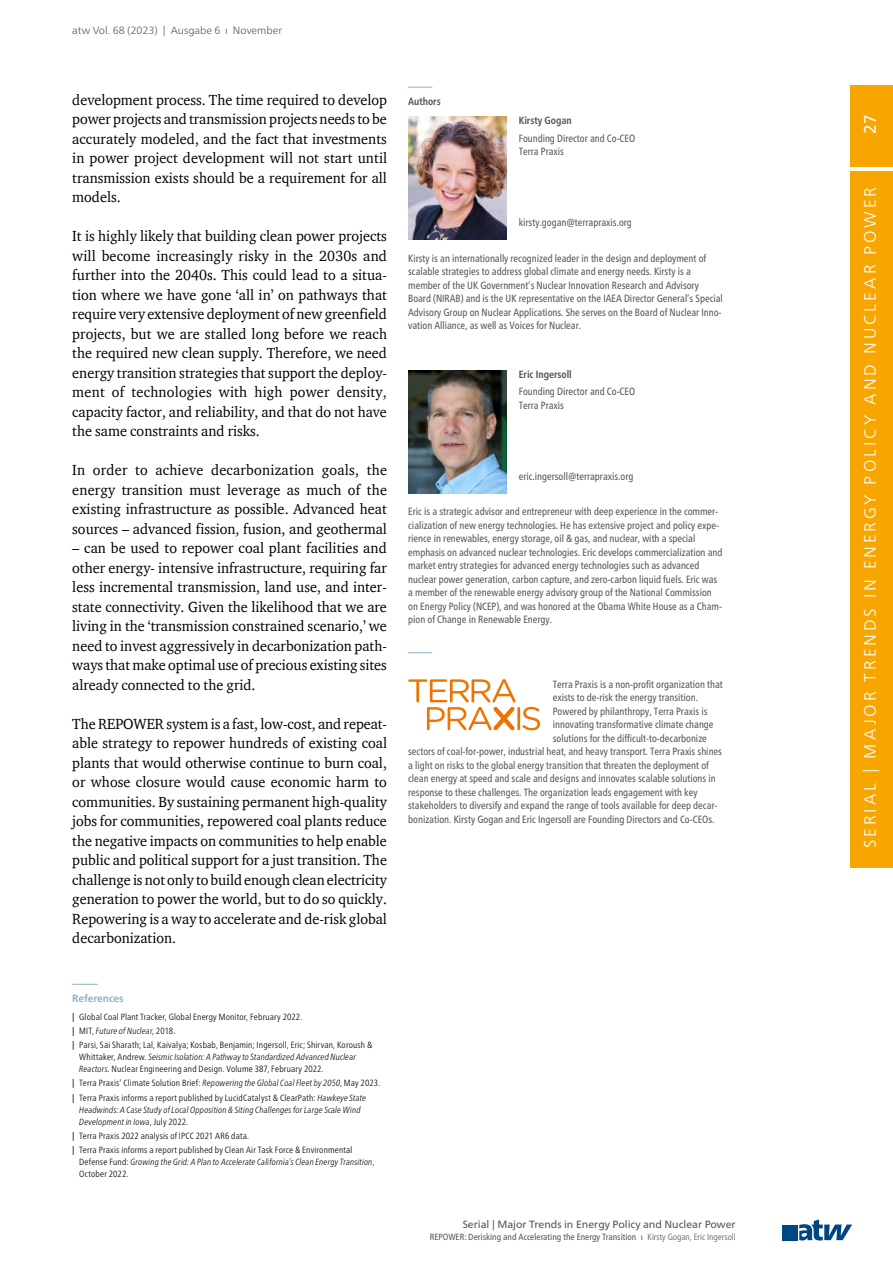
<style>
.page{position:relative;width:893px;height:1263px;background:#fff}
.page>*{position:absolute;margin:0;border:0;box-sizing:border-box;transform-origin:0 0}
.t1{font:300 16.5px "Frutiger Neue LT Pro";letter-spacing:.185em;color:#fff}
.t2{font:16.5px "Frutiger Neue LT Pro";color:#fff}
.Fließtext_ohne_Einzug_SERIAL___Game_VA0{font:15px/19.5px "ITC Charter Com";color:#000;text-align:justify;scale:.95 1}
.Abspann_Text_AUTOR{font:condensed 10.5px/13.5px "Frutiger Neue LT Pro";color:#565656;scale:.95 1}
.Abspann_Text_AUTOR_Einzug{font:condensed 10.5px/13.5px "Frutiger Neue LT Pro";color:#565656;scale:.95 1}
.t3{font:10.5px "Frutiger Neue LT Pro";color:#565656}
.t4{font:300 10.5px "Frutiger Neue LT Pro";color:#565656}
.Abspann_Name_AUTOR_Einzug{font:700 condensed 10.5px "Frutiger Neue LT Pro";color:#565656;scale:.95 1}
.References_Überschrift{font:700 10.5px "Frutiger Neue LT Pro";color:#8cb2c2;scale:.95 1}
.Abspann{font:700 condensed 10.5px "Frutiger Neue LT Pro";color:#565656;scale:.95 1}
.t5{font:300 condensed 9px/12px "Frutiger Neue LT Pro";letter-spacing:.02em;color:#000}
.t6{font:italic 300 condensed 9px/12px "Frutiger Neue LT Pro";letter-spacing:.02em;color:#000}
.t7{font:condensed 9px "Frutiger Neue LT Pro";color:#565656}
.s1{font-weight:400;font-stretch:normal}
.s2{font-weight:400;font-style:normal;font-stretch:normal}
.s3{font-style:normal}
.s4{font-style:italic}
.s5{font-weight:300}
</style>
<div class="page">
<svg style="left:799px;top:1219px;width:53px;height:21px"></svg>
<div style="left:782px;top:1225px;width:16px;height:15px;background:#004684"></div>
<div style="left:850px;top:171px;width:43px;height:696px;background:#f7a600"></div>
<div style="left:850px;top:85px;width:43px;height:82px;background:#f7a600"></div>
<svg style="left:72px;top:984px;width:26px;height:1px"></svg>
<svg style="left:408px;top:87px;width:24px;height:1px"></svg>
<img style="left:408px;top:116px;width:98px;height:124px">
<img style="left:408px;top:370px;width:98px;height:123px">
<svg style="left:408px;top:652px;width:24px;height:1px"></svg>
<hr style="left:517px;top:707px;width:3px;height:23px;background:#ee7300">
<svg style="left:522px;top:707px;width:18px;height:23px"></svg>
<svg style="left:408px;top:679px;width:108px;height:51px"></svg>
<p class="t4" style="left:72px;top:24px;width:211px">atw Vol. 68 (2023) | Ausgabe 6 ı November</p>
<p class="Fließtext_ohne_Einzug_SERIAL___Game_VA0" style="left:72px;top:89px;width:333px">development process. The time required to develop power projects and transmission projects needs to be accurately modeled, and the fact that investments in power project development will not start until transmission exists should be a requirement for all models.</p>
<p class="Fließtext_ohne_Einzug_SERIAL___Game_VA0" style="left:72px;top:226px;width:333px">It is highly likely that building clean power projects will become increasingly risky in the 2030s and further into the 2040s. This could lead to a situa&shy;tion where we have gone ‘all in’ on pathways that require very extensive deployment of new greenfield projects, but we are stalled long before we reach the required new clean supply. Therefore, we need energy transition strategies that support the deploy&shy;ment of technologies with high power density, capacity factor, and reliability, and that do not have the same constraints and risks.</p>
<p class="Fließtext_ohne_Einzug_SERIAL___Game_VA0" style="left:72px;top:460px;width:333px">In order to achieve decarbonization goals, the energy transition must leverage as much of the existing infrastructure as possible. Advanced heat sources – advanced fission, fusion, and geothermal</p>
<p class="Fließtext_ohne_Einzug_SERIAL___Game_VA0" style="left:72px;top:538px;width:333px">– can be used to repower coal plant facilities and other energy- intensive infrastructure, requiring far less incremental transmission, land use, and inter&shy;state connectivity. Given the likelihood that we are living in the ‘transmission constrained scenario,’ we need to invest aggressively in decarbonization path&shy;ways that make optimal use of precious existing sites already connected to the grid.</p>
<p class="Fließtext_ohne_Einzug_SERIAL___Game_VA0" style="left:72px;top:713px;width:333px">The REPOWER system is a fast, low-cost, and repeat&shy;able strategy to repower hundreds of existing coal plants that would otherwise continue to burn coal, or whose closure would cause economic harm to communities. By sustaining permanent high-quality jobs for communities, repowered coal plants reduce the negative impacts on communities to help enable public and political support for a just transition. The challenge is not only to build enough clean electricity generation to power the world, but to do so quickly.<br>Repowering is a way to accelerate and de-risk global decarbonization.</p>
<p class="References_Überschrift" style="left:72px;top:992px;width:56px">References</p>
<p class="t5" style="left:72px;top:1011px;width:232px"><span class="s1">|</span> Global Coal Plant Tracker, Global Energy Monitor, February 2022.</p>
<p class="t6" style="left:72px;top:1025px;width:105px"><span class="s2">|</span> <span class="s3">MIT,</span> Future of Nuclear<span class="s3">, 2018.</span></p>
<p class="t5" style="left:79px;top:1039px;width:295px;text-indent:-7px"><span class="s1">|</span> Parsi, Sai Sharath; Lal, Kaivalya; Kosbab, Benjamin; Ingersoll, Eric; Shirvan, Koroush &amp;<br>Whittaker, Andrew. <span class="s4">Seismic Isolation: A Pathway to Standardized Advanced Nuclear<br>Reactors</span>. Nuclear Engineering and Design. Volume 387, February 2022.</p>
<p class="t5" style="left:72px;top:1077px;width:309px"><span class="s1">|</span> Terra Praxis’ Climate Solution Brief: <span class="s4">Repowering the Global Coal Fleet by 2050</span>, May 2023.</p>
<p class="t6" style="left:79px;top:1091px;width:288px;text-indent:-7px"><span class="s2">|</span> <span class="s3">Terra Praxis informs a report published by LucidCatalyst &amp; ClearPath:</span> Hawkeye State<br>Headwinds: A Case Study of Local Opposition &amp; Siting Challenges for Large Scale Wind<br>Development in Iowa<span class="s3">, July 2022.</span></p>
<p class="t5" style="left:72px;top:1129px;width:178px"><span class="s1">|</span> Terra Praxis 2022 analysis of IPCC 2021 AR6 data.</p>
<p class="t5" style="left:79px;top:1143px;width:297px;text-indent:-7px"><span class="s1">|</span> Terra Praxis informs a report published by Clean Air Task Force &amp; Environmental<br>Defense Fund: <span class="s4">Growing the Grid: A Plan to Accelerate California’s Clean Energy Transition</span>,<br>October 2022.</p>
<p class="Abspann" style="left:408px;top:95px;width:36px">Authors</p>
<p class="Abspann_Name_AUTOR_Einzug" style="left:519px;top:114px;width:57px">Kirsty Gogan</p>
<p class="Abspann_Text_AUTOR_Einzug" style="left:519px;top:131px;width:124px">Founding Director and Co-CEO<br>Terra Praxis</p>
<p class="Abspann_Text_AUTOR_Einzug" style="left:519px;top:216px;width:121px">kirsty.gogan@terrapraxis.org</p>
<p class="Abspann_Text_AUTOR" style="left:408px;top:251px;width:333px">Kirsty is an internationally recognized leader in the design and deployment of scalable strategies to address global climate and energy needs. Kirsty is a member of the UK Government’s Nuclear Innovation Research and Advisory Board (NIRAB) and is the UK representative on the IAEA Director General’s Special Advisory Group on Nuclear Applications. She serves on the Board of Nuclear Inno&shy;vation Alliance, as well as Voices for Nuclear.</p>
<p class="Abspann_Name_AUTOR_Einzug" style="left:519px;top:368px;width:57px">Eric Ingersoll</p>
<p class="Abspann_Text_AUTOR_Einzug" style="left:519px;top:385px;width:124px">Founding Director and Co-CEO<br>Terra Praxis</p>
<p class="Abspann_Text_AUTOR_Einzug" style="left:519px;top:469px;width:122px">eric.ingersoll@terrapraxis.org</p>
<p class="Abspann_Text_AUTOR" style="left:408px;top:505px;width:332px">Eric is a strategic advisor and entrepreneur with deep experience in the commer&shy;cialization of new energy technologies. He has extensive project and policy expe&shy;rience in renewables, energy storage, oil &amp; gas, and nuclear, with a special emphasis on advanced nuclear technologies. Eric develops commercialization and market entry strategies for advanced energy technologies such as advanced nuclear power generation, carbon capture, and zero-carbon liquid fuels. Eric was a member of the renewable energy advisory group of the National Commission on Energy Policy (NCEP), and was honored at the Obama White House as a Cham&shy;pion of Change in Renewable Energy.</p>
<p class="Abspann_Text_AUTOR" style="left:553px;top:677px;width:181px">Terra Praxis is a non-profit organization that</p>
<p class="Abspann_Text_AUTOR" style="left:553px;top:691px;width:154px">exists to de-risk the energy transition.</p>
<p class="Abspann_Text_AUTOR" style="left:553px;top:704px;width:164px">Powered by philanthropy, Terra Praxis is</p>
<p class="Abspann_Text_AUTOR" style="left:553px;top:718px;width:171px">innovating transformative climate change</p>
<p class="Abspann_Text_AUTOR" style="left:553px;top:731px;width:164px">solutions for the difficult-to-decarbonize</p>
<p class="Abspann_Text_AUTOR" style="left:408px;top:745px;width:332px">sectors of coal-for-power, industrial heat, and heavy transport. Terra Praxis shines</p>
<p class="Abspann_Text_AUTOR" style="left:408px;top:758px;width:318px">a light on risks to the global energy transition that threaten the deployment of</p>
<p class="Abspann_Text_AUTOR" style="left:408px;top:772px;width:325px">clean energy at speed and scale and designs and innovates scalable solutions in</p>
<p class="Abspann_Text_AUTOR" style="left:408px;top:785px;width:306px">response to these challenges. The organization leads engagement with key</p>
<p class="Abspann_Text_AUTOR" style="left:408px;top:799px;width:327px">stakeholders to diversify and expand the range of tools available for deep decar-</p>
<p class="Abspann_Text_AUTOR" style="left:408px;top:812px;width:324px">bonization. Kirsty Gogan and Eric Ingersoll are Founding Directors and Co-CEOs.</p>
<p class="t3" style="left:463px;top:1218px;width:274px">Serial | Major Trends in Energy Policy and Nuclear Power</p>
<p class="t7" style="left:430px;top:1232px;width:307px">REPOWER: Derisking and Accelerating the Energy Transition ı <span class="s5">Kirsty Gogan, Eric Ingersoll</span></p>
<p class="t2" style="left:860px;top:134px;width:21px;rotate:-90deg">27</p>
<p class="t1" style="left:860px;top:848px;width:662px;rotate:-90deg">SERIAL | MAJOR TRENDS IN ENERGY POLICY AND NUCLEAR POWER</p>
</div>
